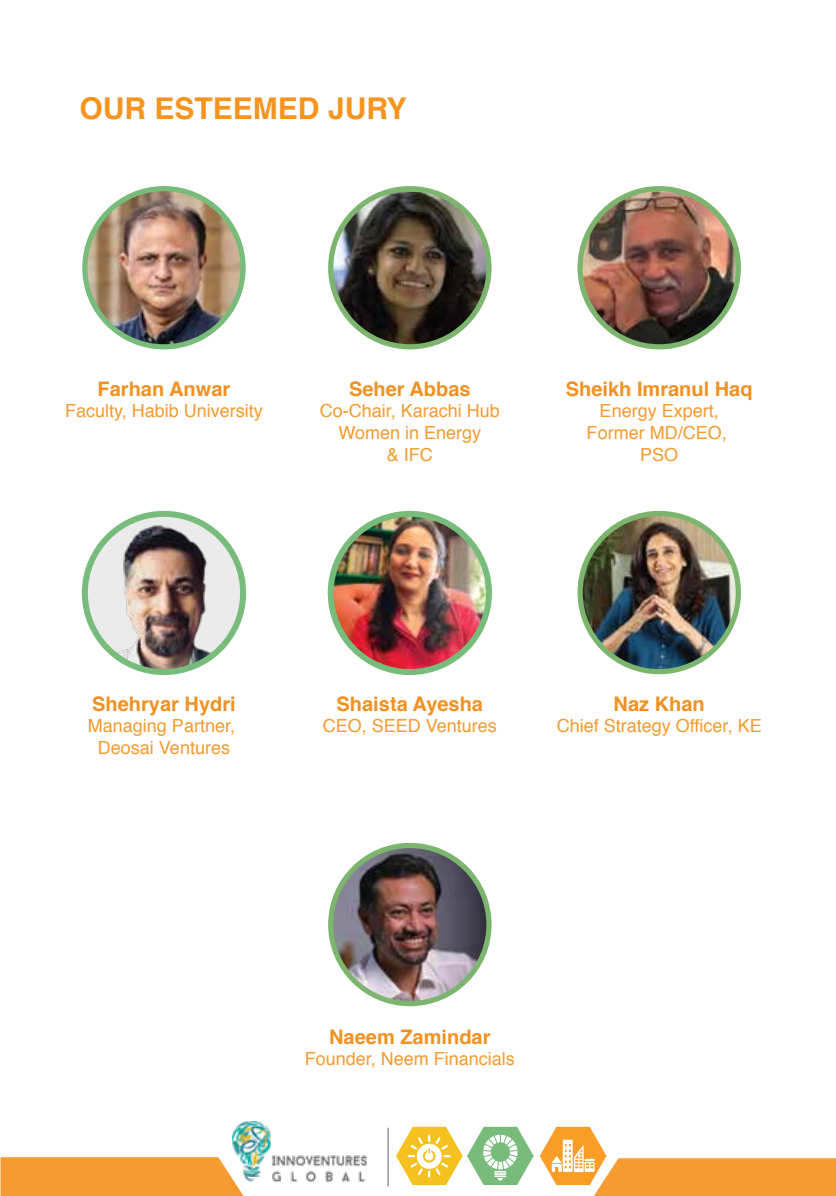
<style>
.page{position:relative;width:836px;height:1196px;background:#fff}
.page>*{position:absolute;margin:0;border:0;box-sizing:border-box;transform-origin:0 0}
.t1{font:700 30px "Helvetica";color:#f7941e}
.t2{font:700 20px "Helvetica";color:#f19121}
.t3{font:18px/21.6px "Helvetica";color:#f59b30;text-align:center}
</style>
<div class="page">
<img style="left:330px;top:845px;width:159px;height:158px;border-radius:79px">
<div style="left:328px;top:842px;width:163px;height:164px;border:5px solid #7cb66e;border-radius:50%"></div>
<img style="left:583px;top:189px;width:155px;height:158px">
<div style="left:577px;top:186px;width:163px;height:163px;border:5px solid #7cb66e;border-radius:50%"></div>
<img style="left:232px;top:1121px;width:135px;height:62px">
<svg style="left:396px;top:1126px;width:137px;height:58px"></svg>
<hr style="left:387px;top:1127px;width:1px;height:59px;background:#626464">
<svg style="left:1px;top:1156px;width:243px;height:39px;background:#f5a341"></svg>
<svg style="left:539px;top:1126px;width:296px;height:69px"></svg>
<img style="left:85px;top:514px;width:158px;height:158px;border-radius:79px">
<div style="left:82px;top:511px;width:164px;height:164px;border:6px solid #78bc7b;border-radius:50%"></div>
<img style="left:330px;top:189px;width:159px;height:158px">
<div style="left:328px;top:186px;width:163px;height:163px;border:5px solid #7cb66e;border-radius:50%"></div>
<img style="left:580px;top:513px;width:158px;height:158px;border-radius:79px">
<div style="left:577px;top:511px;width:163px;height:163px;border:5px solid #7cb66e;border-radius:50%"></div>
<img style="left:85px;top:189px;width:158px;height:158px;border-radius:79px">
<div style="left:82px;top:186px;width:163px;height:163px;border:5px solid #78bc7b;border-radius:50%"></div>
<img style="left:330px;top:514px;width:159px;height:158px;border-radius:79px">
<div style="left:327px;top:511px;width:165px;height:164px;border:6px solid #78bc7b;border-radius:50%"></div>
<h1 class="t1" style="left:79px;top:84px;width:329px">OUR ESTEEMED JURY</h1>
<p class="t2" style="left:98px;top:372px;width:134px">Farhan Anwar</p>
<p class="t3" style="left:65px;top:401px;width:199px">Faculty, Habib University</p>
<p class="t2" style="left:349px;top:372px;width:123px">Seher Abbas</p>
<p class="t3" style="left:319px;top:401px;width:182px">Co-Chair, Karachi Hub<br>Women in Energy<br>&amp; IFC</p>
<p class="t2" style="left:565px;top:372px;width:188px">Sheikh Imranul Haq</p>
<p class="t3" style="left:586px;top:401px;width:142px">Energy Expert,<br>Former MD/CEO,<br>PSO</p>
<p class="t2" style="left:92px;top:687px;width:145px">Shehryar Hydri</p>
<p class="t3" style="left:88px;top:716px;width:149px">Managing Partner,<br>Deosai Ventures</p>
<p class="t2" style="left:336px;top:687px;width:148px">Shaista Ayesha</p>
<p class="t3" style="left:322px;top:716px;width:176px">CEO, SEED Ventures</p>
<p class="t2" style="left:613px;top:687px;width:93px">Naz Khan</p>
<p class="t3" style="left:556px;top:716px;width:206px">Chief Strategy Officer, KE</p>
<p class="t2" style="left:329px;top:1020px;width:163px">Naeem Zamindar</p>
<p class="t3" style="left:304px;top:1049px;width:212px">Founder, Neem Financials</p>
</div>
